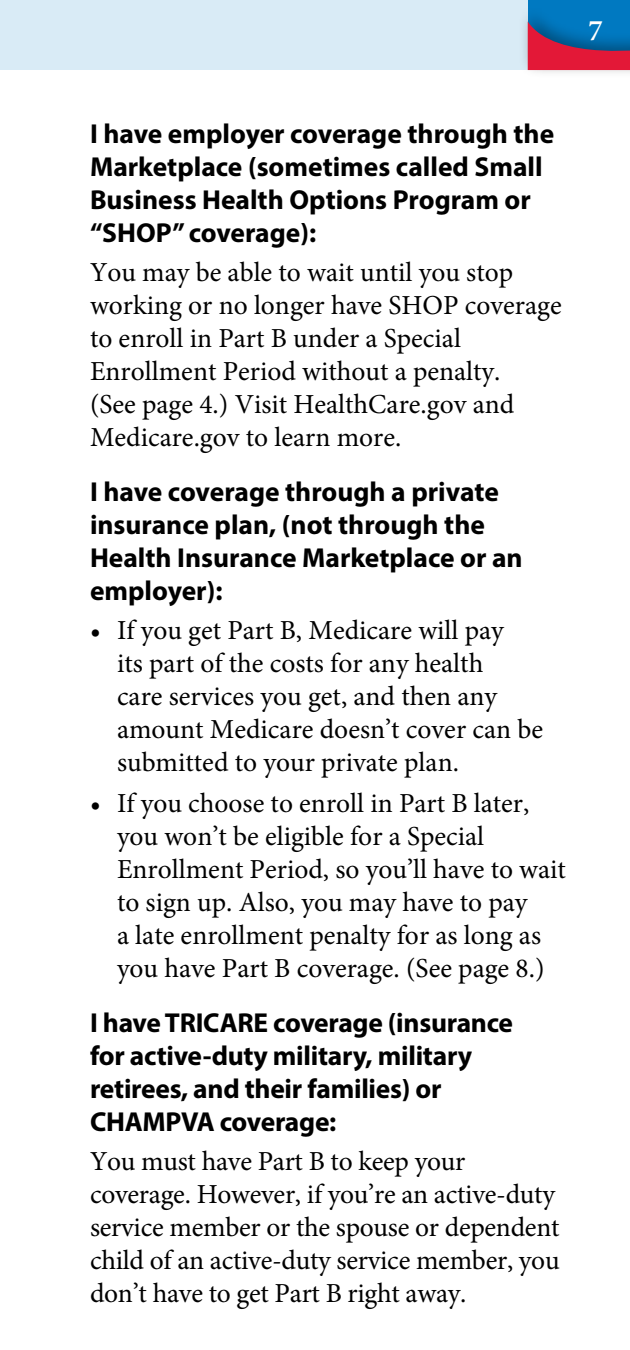
<style>
.page{position:relative;width:630px;height:1350px;background:#fff}
.page>*{position:absolute;margin:0;border:0;box-sizing:border-box;transform-origin:0 0}
.t1{font:600 30px "Minion Pro";color:#fff}
.ACCR__body_text{font:27.5px/33px "Minion Pro";color:#000}
.ACCR__Header_4{font:700 27.5px/33px "Myriad Pro";color:#000}
.ACCR__Header_3{font:700 27.5px/33px "Myriad Pro";letter-spacing:-.01em;color:#000}
</style>
<div class="page">
<div style="left:0;top:0;width:630px;height:70px;background:#d9ebf6"></div>
<div style="left:528px;top:0;width:102px;height:68px;background:#0079c1"></div>
<div style="left:518px;top:5px;width:112px;height:74px;background:#000;opacity:.35"></div>
<svg style="left:528px;top:21px;width:102px;height:49px"></svg>
<p class="t1" style="left:588px;top:10px;width:16px">7</p>
<p class="ACCR__Header_4" style="left:90px;top:116px;width:466px">I have employer coverage through the<br>Marketplace (sometimes called Small<br>Business Health Options Program or “SHOP” coverage):</p>
<p class="ACCR__body_text" style="left:90px;top:256px;width:473px">You may be able to wait until you stop working or no longer have SHOP coverage to enroll in Part B under a Special Enrollment Period without a penalty.<br>(See page 4.) Visit HealthCare.gov and Medicare.gov to learn more.</p>
<p class="ACCR__Header_4" style="left:90px;top:475px;width:434px">I have coverage through a private insurance plan, (not through the<br>Health Insurance Marketplace or an employer):</p>
<p class="ACCR__body_text" style="left:117px;top:614px;width:428px;text-indent:-27px">• If you get Part B, Medicare will pay<br>its part of the costs for any health<br>care services you get, and then any amount Medicare doesn’t cover can be submitted to your private plan.</p>
<p class="ACCR__body_text" style="left:117px;top:787px;width:450px;text-indent:-27px">• If you choose to enroll in Part B later, you won’t be eligible for a Special Enrollment Period, so you’ll have to wait to sign up. Also, you may have to pay<br>a late enrollment penalty for as long as you have Part B coverage. (See page 8.)</p>
<p class="ACCR__Header_3" style="left:90px;top:1006px;width:425px">I have TRICARE coverage (insurance for active-duty military, military retirees, and their families) or<br>CHAMPVA coverage:</p>
<p class="ACCR__body_text" style="left:90px;top:1145px;width:471px">You must have Part B to keep your coverage. However, if you’re an active-duty service member or the spouse or dependent child of an active-duty service member, you don’t have to get Part B right away.</p>
</div>
